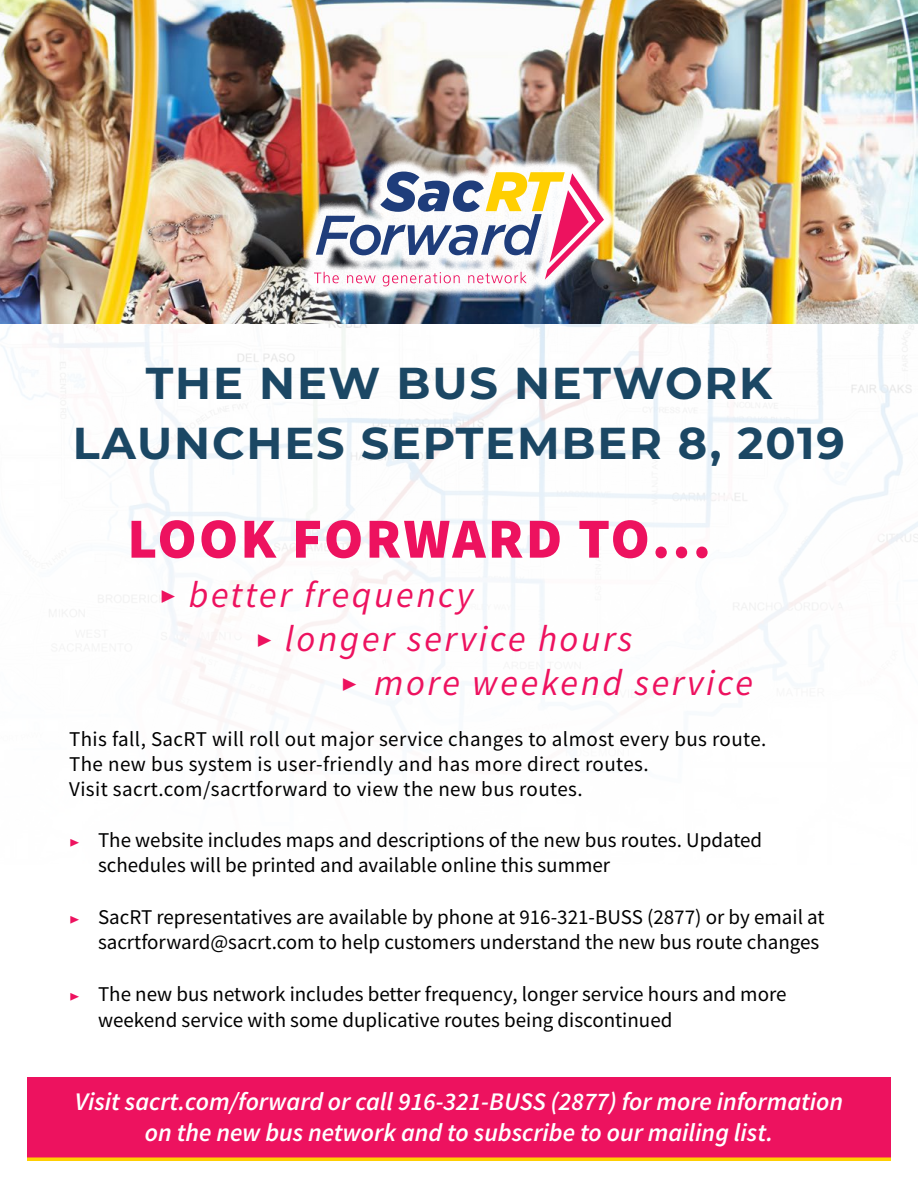
<style>
.page{position:relative;width:918px;height:1188px;background:#fff}
.page>*{position:absolute;margin:0;border:0;box-sizing:border-box;transform-origin:0 0}
.t1{font:900 56.7px "Source Sans Pro";letter-spacing:.04em;color:#ed125f}
.t2{font:700 44.7px/59.8px "Montserrat";letter-spacing:.04em;color:#1b4764;text-align:center}
.t3{font:italic 36.75px "Source Sans Pro";letter-spacing:.07em;color:#ed125f}
.t4{font:italic 600 25.35px/30.5px "Source Sans Pro";color:#fff;text-align:center}
.t5{font:21px/25.2px "Source Sans Pro";color:#000}
.t6{font:21px/25.2px "Source Sans Pro";letter-spacing:.02em;color:#000}
.t7{font:italic 15.9px "Source Sans Pro";color:#ed125f}
.s1{font-family:"Minion Pro";font-size:16.5px;color:#ed125f}
</style>
<div class="page">
<img style="left:0;top:324px;width:918px;height:391px">
<img style="left:0;top:0;width:918px;height:324px">
<img style="left:299px;top:157px;width:320px;height:144px">
<svg style="left:314px;top:172px;width:290px;height:114px"></svg>
<div style="left:27px;top:1077px;width:864px;height:81px;background:#ed125f"></div>
<svg style="left:27px;top:1157px;width:864px;height:4px;background:#fcb80c"></svg>
<h2 class="t2" style="left:73px;top:351px;width:774px">THE NEW BUS NETWORK<br>LAUNCHES SEPTEMBER 8, 2019</h2>
<h1 class="t1" style="left:127px;top:500px;width:585px">LOOK FORWARD TO...</h1>
<p class="t7" style="left:161px;top:587px;width:16px">▶</p>
<h3 class="t3" style="left:189px;top:571px;width:286px">better frequency</h3>
<p class="t7" style="left:257px;top:631px;width:16px">▶</p>
<h3 class="t3" style="left:285px;top:616px;width:349px">longer service hours</h3>
<p class="t7" style="left:342px;top:675px;width:16px">▶</p>
<h3 class="t3" style="left:374px;top:660px;width:380px">more weekend service</h3>
<p class="t6" style="left:69px;top:726px;width:699px">This fall, SacRT will roll out major service changes to almost every bus route.<br>The new bus system is user-friendly and has more direct routes.<br>Visit sacrt.com/sacrtforward to view the new bus routes.</p>
<p class="t5" style="left:98px;top:827px;width:666px;text-indent:-29px"><span class="s1">▶</span> The website includes maps and descriptions of the new bus routes. Updated schedules will be printed and available online this summer</p>
<p class="t5" style="left:69px;top:904px;width:757px;text-align:right"><span class="s1">▶</span> SacRT representatives are available by phone at 916-321-BUSS (2877) or by email at sacrtforward@sacrt.com to help customers understand the new bus route changes</p>
<p class="t5" style="left:98px;top:982px;width:690px;text-indent:-29px"><span class="s1">▶</span> The new bus network includes better frequency, longer service hours and more weekend service with some duplicative routes being discontinued</p>
<p class="t4" style="left:75px;top:1086px;width:770px">Visit sacrt.com/forward or call 916-321-BUSS (2877) for more information on the new bus network and to subscribe to our mailing list.</p>
</div>
